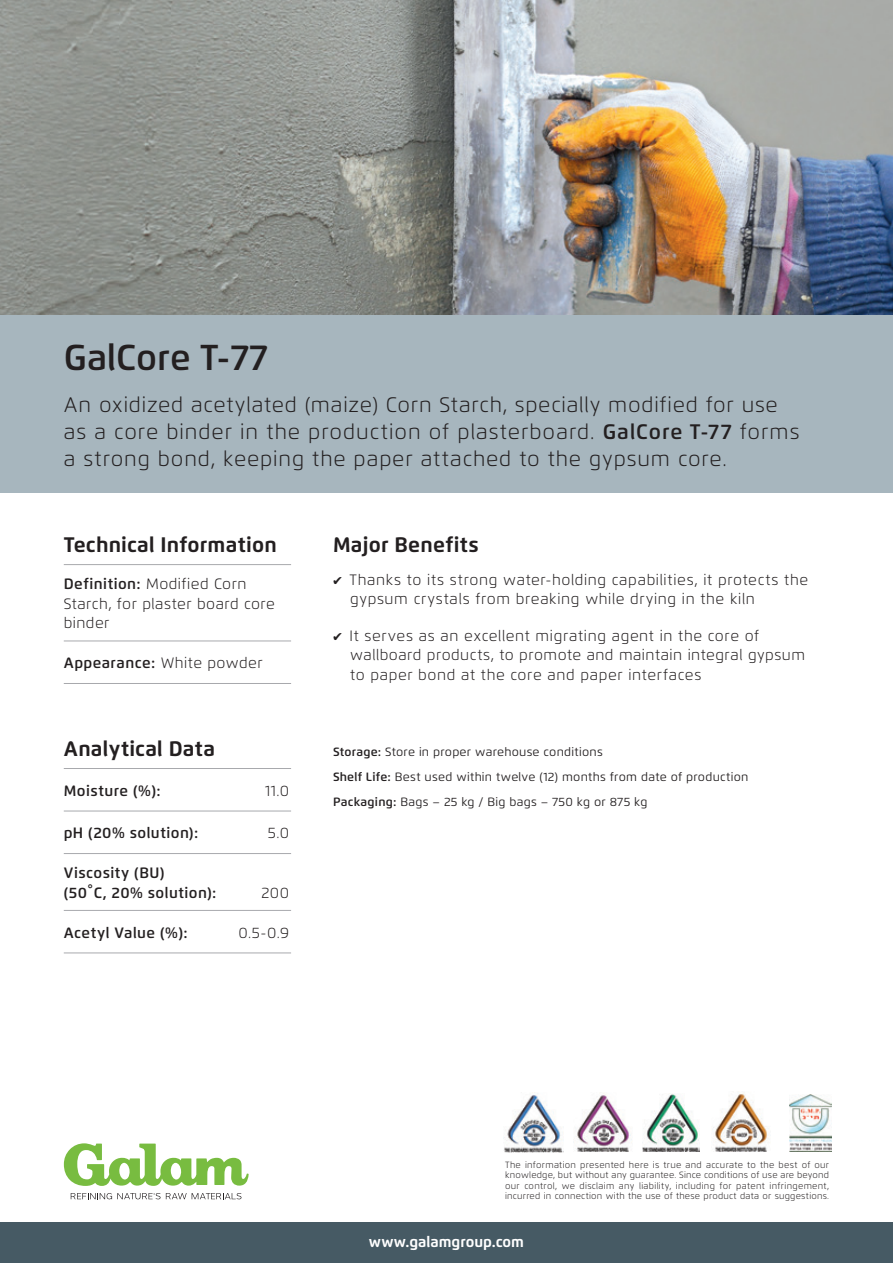
<style>
.page{position:relative;width:893px;height:1263px;background:#fff}
.page>*{position:absolute;margin:0;border:0;box-sizing:border-box;transform-origin:0 0}
.t1{font:600 36px "Flexo";color:#231f20}
.t2{font:300 21px/27px "Flexo";letter-spacing:.04em;color:#231f20}
.t3{font:700 21px "Flexo";letter-spacing:.01em;color:#231f20}
.t4{font:300 15px/19.5px "Flexo";letter-spacing:.04em;color:#231f20}
.t5{font:600 15px/19.5px "Flexo";letter-spacing:.03em;color:#231f20}
.t6{font:700 15px "Flexo";color:#fff}
.t7{font:12px/25px "Flexo";letter-spacing:.02em;color:#231f20}
.t8{font:300 9px/10.5px "Flexo";letter-spacing:.02em;color:#231f20;text-align:justify}
.s1{font-weight:600}
.s2{font-weight:300}
.s3{font-size:19.5px}
.s4{font-family:"Menlo";font-weight:700}
</style>
<div class="page">
<div style="left:0;top:1222px;width:893px;height:41px;background:#465a64"></div>
<svg style="left:71px;top:1193px;width:170px;height:6px"></svg>
<svg style="left:64px;top:1143px;width:185px;height:43px"></svg>
<img style="left:573px;top:1094px;width:59px;height:58px">
<img style="left:713px;top:1092px;width:56px;height:60px">
<img style="left:642px;top:1094px;width:58px;height:58px">
<img style="left:504px;top:1092px;width:59px;height:60px">
<img style="left:789px;top:1094px;width:42px;height:57px">
<div style="left:0;top:315px;width:893px;height:178px;background:#a7b6be"></div>
<hr style="left:64px;top:811px;width:227px;height:1px;background:#a8a9ad">
<hr style="left:64px;top:853px;width:227px;height:1px;background:#a8a9ad">
<hr style="left:64px;top:768px;width:227px;height:1px;background:#a8a9ad">
<hr style="left:64px;top:910px;width:227px;height:1px;background:#a8a9ad">
<hr style="left:64px;top:952px;width:227px;height:1px;background:#a8a9ad">
<hr style="left:64px;top:564px;width:227px;height:1px;background:#a8a9ad">
<hr style="left:64px;top:641px;width:227px;height:1px;background:#a8a9ad">
<hr style="left:64px;top:683px;width:227px;height:1px;background:#a8a9ad">
<img style="left:0;top:0;width:893px;height:315px">
<h1 class="t1" style="left:64px;top:336px;width:206px">GalCore T-77</h1>
<h2 class="t2" style="left:64px;top:391px;width:737px">An oxidized acetylated (maize) Corn Starch, specially modified for use as a core binder in the production of plasterboard. <span class="s1">GalCore T-77</span> forms a strong bond, keeping the paper attached to the gypsum core.</h2>
<h2 class="t3" style="left:64px;top:532px;width:215px">Technical Information</h2>
<p class="t4" style="left:64px;top:574px;width:213px"><span class="s1">Definition:</span> Modified Corn<br>Starch, for plaster board core binder</p>
<p class="t5" style="left:64px;top:653px;width:200px">Appearance: <span class="s2">White powder</span></p>
<h2 class="t3" style="left:64px;top:735px;width:153px">Analytical Data</h2>
<p class="t5" style="left:64px;top:780px;width:98px">Moisture (%):</p>
<p class="t4" style="left:265px;top:781px;width:26px">11.0</p>
<p class="t5" style="left:64px;top:823px;width:136px">pH (20% solution):</p>
<p class="t4" style="left:268px;top:823px;width:23px">5.0</p>
<p class="t5" style="left:64px;top:863px;width:154px">Viscosity (BU)<br>(50<span class="s3">˚</span>C, 20% solution):</p>
<p class="t4" style="left:262px;top:883px;width:29px">200</p>
<p class="t5" style="left:64px;top:922px;width:125px">Acetyl Value (%):</p>
<p class="t4" style="left:239px;top:923px;width:52px">0.5-0.9</p>
<h2 class="t3" style="left:333px;top:532px;width:147px">Major Benefits</h2>
<p class="t4" style="left:350px;top:570px;width:459px;text-indent:-17px"><span class="s4">✔</span> Thanks to its strong water-holding capabilities, it protects the gypsum crystals from breaking while drying in the kiln</p>
<p class="t4" style="left:350px;top:626px;width:456px;text-indent:-17px"><span class="s4">✔</span> It serves as an excellent migrating agent in the core of wallboard products, to promote and maintain integral gypsum to paper bond at the core and paper interfaces</p>
<p class="t7" style="left:333px;top:739px;width:417px"><span class="s1">Storage:</span> Store in proper warehouse conditions<br><span class="s1">Shelf Life:</span> Best used within twelve (12) months from date of production<br><span class="s1">Packaging:</span> Bags – 25 kg / Big bags – 750 kg or 875 kg</p>
<p class="t8" style="left:505px;top:1159px;width:325px">The information presented here is true and accurate to the best of our knowledge, but without any guarantee. Since conditions of use are beyond our control, we disclaim any liability, including for patent infringement, incurred in connection with the use of these product data or suggestions.</p>
<p class="t6" style="left:369px;top:1232px;width:157px">www.galamgroup.com</p>
</div>
